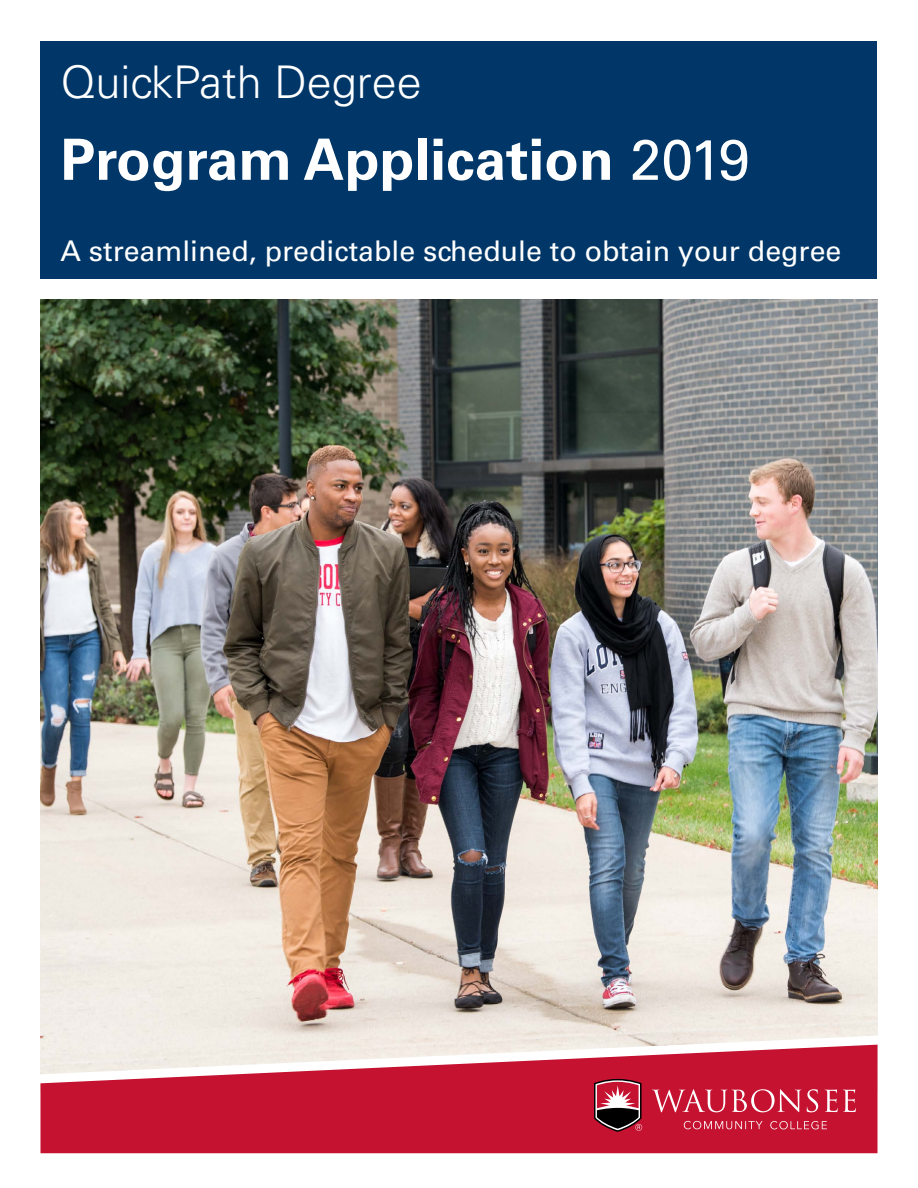
<style>
.page{position:relative;width:918px;height:1188px;background:#fff}
.page>*{position:absolute;margin:0;border:0;box-sizing:border-box;transform-origin:0 0}
.t1{font:700 57px "Univers LT Std";color:#fff}
.t2{font:300 45px "Univers LT Std";color:#fff}
.t3{font:28.5px "Univers LT Std";color:#fff}
.s1{font-weight:400}
</style>
<div class="page">
<div style="left:40px;top:41px;width:838px;height:238px;background:#003768"></div>
<img style="left:40px;top:299px;width:838px;height:732px">
<div style="left:40px;top:1088px;width:838px;height:65px;background:#c41230"></div>
<svg style="left:594px;top:1088px;width:48px;height:44px"></svg>
<svg style="left:652px;top:1089px;width:149px;height:23px;background:#d0465d"></svg>
<svg style="left:807px;top:1089px;width:11px;height:23px"></svg>
<svg style="left:825px;top:1089px;width:31px;height:23px"></svg>
<svg style="left:684px;top:1121px;width:79px;height:8px"></svg>
<svg style="left:770px;top:1121px;width:57px;height:8px"></svg>
<svg style="left:40px;top:1031px;width:838px;height:57px"></svg>
<h2 class="t2" style="left:60px;top:55px;width:363px">QuickPath Degree</h2>
<h1 class="t1" style="left:60px;top:126px;width:691px">Program Application <span class="s1">2019</span></h1>
<p class="t3" style="left:60px;top:234px;width:782px">A streamlined, predictable schedule to obtain your degree</p>
</div>
